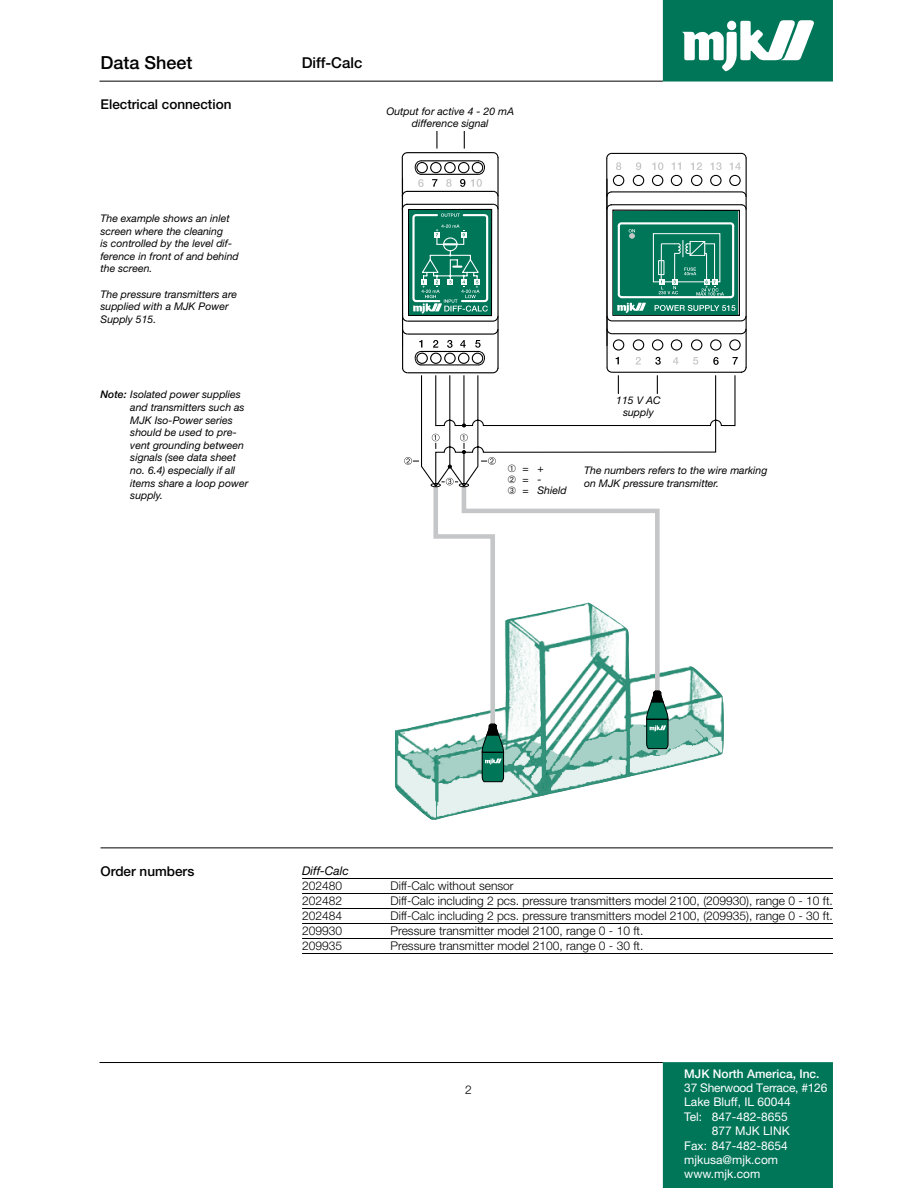
<style>
.page{position:relative;width:918px;height:1188px;background:#fff}
.page>*{position:absolute;margin:0;border:0;box-sizing:border-box;transform-origin:0 0}
.t1{font:500 18px "Helvetica Neue";color:#000}
.t2{font:500 15px "Helvetica Neue";color:#000}
.t3{font:500 13.5px "Helvetica Neue";color:#000}
.t4{font:300 12px "Helvetica Neue";color:#000}
.t5{font:12px "Helvetica Neue";color:#fff}
.t6{font:12px "Helvetica Neue";letter-spacing:-.02em;color:#fff}
.t7{font:500 12px "Helvetica Neue";color:#fff}
.t8{font:italic 12px "Helvetica Neue";color:#000}
.t9{font:italic 10.5px/12.6px "Helvetica Neue";color:#000}
.s1{font-weight:500}
</style>
<div class="page">
<hr style="left:99px;top:81px;width:564px;height:1px;background:#000">
<hr style="left:99px;top:1062px;width:564px;height:1px;background:#000">
<div style="left:663px;top:1062px;width:170px;height:126px;background:#007659"></div>
<svg style="left:663px;top:0;width:170px;height:82px"></svg>
<img style="left:395px;top:666px;width:329px;height:154px">
<svg style="left:431px;top:488px;width:231px;height:243px"></svg>
<svg style="left:482px;top:724px;width:22px;height:58px"></svg>
<svg style="left:646px;top:691px;width:22px;height:58px"></svg>
<svg style="left:401px;top:132px;width:346px;height:356px"></svg>
<hr style="left:302px;top:878px;width:531px;height:1px;background:#000">
<hr style="left:302px;top:893px;width:531px;height:1px;background:#000">
<hr style="left:302px;top:908px;width:531px;height:1px;background:#000">
<hr style="left:302px;top:923px;width:531px;height:1px;background:#000">
<hr style="left:302px;top:938px;width:531px;height:1px;background:#000">
<hr style="left:302px;top:953px;width:531px;height:1px;background:#000">
<hr style="left:101px;top:848px;width:732px;height:1px;background:#000">
<h1 class="t1" style="left:101px;top:52px;width:94px">Data Sheet</h1>
<h2 class="t2" style="left:302px;top:53px;width:62px">Diff-Calc</h2>
<p class="t3" style="left:101px;top:96px;width:132px">Electrical connection</p>
<p class="t9" style="left:386px;top:104px;width:129px;text-align:center">Output for active 4 - 20 mA difference signal</p>
<p class="t9" style="left:101px;top:212px;width:140px">The example shows an inlet screen where the cleaning<br>is controlled by the level dif&shy;ference in front of and behind the screen.</p>
<p class="t9" style="left:101px;top:287px;width:138px">The pressure transmitters are supplied with a MJK Power<br>Supply 515.</p>
<p class="t9" style="left:130px;top:388px;width:119px;text-indent:-30px"><span class="s1">Note:</span> Isolated power supplies and transmitters such as<br>MJK Iso-Power series should be used to pre&shy;vent grounding between signals (see data sheet no. 6.4) especially if all items share a loop power supply.</p>
<p class="t9" style="left:616px;top:394px;width:46px;text-align:center">115 V AC supply</p>
<p class="t9" style="left:508px;top:463px;width:60px;line-height:11.1px">➀=+<br>➁=-<br>➂ = Shield</p>
<p class="t9" style="left:584px;top:464px;width:185px">The numbers refers to the wire marking on MJK pressure transmitter.</p>
<p class="t3" style="left:101px;top:863px;width:95px">Order numbers</p>
<p class="t8" style="left:302px;top:863px;width:48px">Diff-Calc</p>
<p class="t4" style="left:302px;top:878px;width:42px">202480</p>
<p class="t4" style="left:391px;top:878px;width:125px">Diff-Calc without sensor</p>
<p class="t4" style="left:302px;top:893px;width:42px">202482</p>
<p class="t4" style="left:391px;top:893px;width:444px">Diff-Calc including 2 pcs. pressure transmitters model 21 00, (209930), range 0 - 1 0 ft.</p>
<p class="t4" style="left:302px;top:908px;width:42px">202484</p>
<p class="t4" style="left:391px;top:908px;width:444px">Diff-Calc including 2 pcs. pressure transmitters model 21 00, (209935), range 0 - 30 ft.</p>
<p class="t4" style="left:302px;top:923px;width:42px">209930</p>
<p class="t4" style="left:391px;top:923px;width:254px">Pressure transmitter model 21 00, range 0 - 1 0 ft.</p>
<p class="t4" style="left:302px;top:938px;width:42px">209935</p>
<p class="t4" style="left:391px;top:938px;width:254px">Pressure transmitter model 21 00, range 0 - 30 ft.</p>
<p class="t7" style="left:684px;top:1066px;width:137px">MJK North America, Inc.</p>
<p class="t6" style="left:684px;top:1081px;width:145px">37 Sherwood Terrace, #126</p>
<p class="t5" style="left:684px;top:1095px;width:108px">Lake Bluff, IL 60044</p>
<p class="t5" style="left:684px;top:1109px;width:105px">Tel: 847-482-8655</p>
<p class="t5" style="left:712px;top:1124px;width:79px">877 MJK LINK</p>
<p class="t5" style="left:684px;top:1138px;width:105px">Fax: 847-482-8654</p>
<p class="t5" style="left:684px;top:1153px;width:95px">mjkusa@mjk.com</p>
<p class="t5" style="left:684px;top:1167px;width:77px">www.mjk.com</p>
</div>
